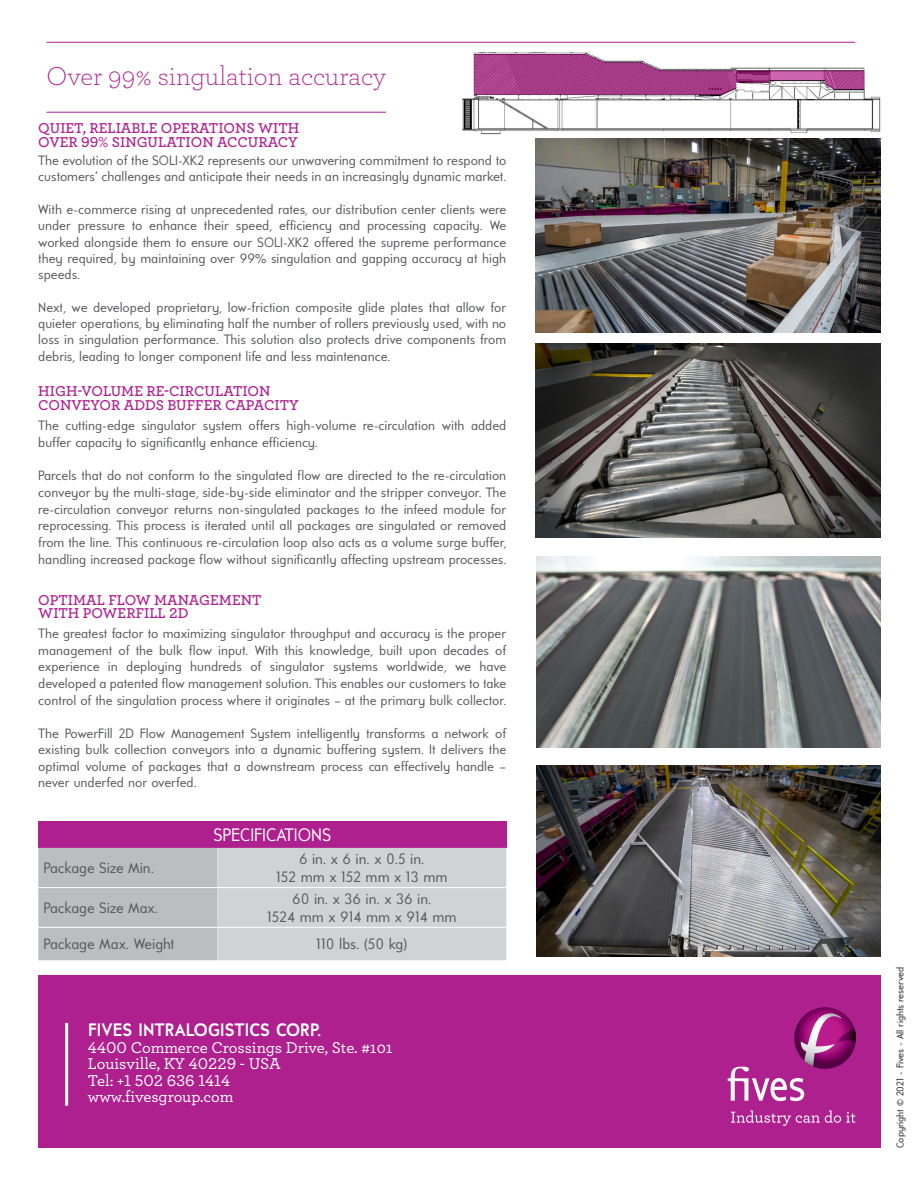
<style>
.page{position:relative;width:919px;height:1187px;background:#fff}
.page>*{position:absolute;margin:0;border:0;box-sizing:border-box;transform-origin:0 0}
.t1{font:300 27px "Archer";letter-spacing:-.005em;color:#ad208e}
.TXTcourant_2014{font:700 18px "Universalis ADF Std";letter-spacing:.01em;color:#fff}
.Table_Heading{font:18px "Universalis ADF Std";color:#fff}
.TXTcourant_2014-2{font:500 16.5px "Archer";color:#fff}
.Table_Text{font:15px "Universalis ADF Std";color:#57585a}
.Subheading{font:600 15px "Archer";color:#ad208e}
.Body_Copy_2{font:600 15px "Archer";color:#ad208e}
.Body_Copy_2-2{font:13.5px/16.4px "Universalis ADF Std";color:#57585a;text-align:justify}
.t2{font:9.75px "Universalis ADF Std";color:#231f20}
</style>
<div class="page">
<div style="left:38px;top:975px;width:842px;height:173px;background:#ad208e"></div>
<svg style="left:731px;top:1110px;width:124px;height:15px"></svg>
<svg style="left:794px;top:1007px;width:61px;height:61px"></svg>
<svg style="left:727px;top:1013px;width:128px;height:88px"></svg>
<hr style="left:65px;top:1022px;width:3px;height:83px;background:#fff">
<hr style="left:47px;top:42px;width:808px;height:1px;background:#ad208e">
<hr style="left:47px;top:112px;width:339px;height:1px;background:#ad208e">
<div style="left:38px;top:820px;width:468px;height:27px;background:#ad208e"></div>
<svg style="left:38px;top:847px;width:468px;height:113px;background:#c9c9cc"></svg>
<hr style="left:38px;top:887px;width:179px;height:1px;background:#fff">
<hr style="left:217px;top:887px;width:289px;height:1px;background:#fff">
<hr style="left:38px;top:926px;width:179px;height:1px;background:#fff">
<hr style="left:217px;top:926px;width:289px;height:1px;background:#fff">
<img style="left:535px;top:343px;width:345px;height:194px">
<img style="left:536px;top:765px;width:344px;height:191px">
<img style="left:536px;top:556px;width:344px;height:191px">
<img style="left:535px;top:138px;width:345px;height:194px">
<img style="left:462px;top:52px;width:418px;height:83px">
<p class="t1" style="left:47px;top:59px;width:341px">Over 99% singulation accuracy</p>
<p class="Body_Copy_2" style="left:38px;top:117px;width:262px">QUIET, RELIABLE OPERATIONS WITH</p>
<p class="Body_Copy_2" style="left:38px;top:131px;width:261px">OVER 99% SINGULATION ACCURACY</p>
<p class="Body_Copy_2-2" style="left:38px;top:152px;width:469px">The evolution of the SOLI-XK2 represents our unwavering commitment to respond to customers’ challenges and anticipate their needs in an increasingly dynamic market.</p>
<p class="Body_Copy_2-2" style="left:38px;top:201px;width:469px">With e-commerce rising at unprecedented rates, our distribution center clients were under pressure to enhance their speed, efficiency and processing capacity. We worked alongside them to ensure our SOLI-XK2 offered the supreme performance they required, by maintaining over 99% singulation and gapping accuracy at high speeds.</p>
<p class="Body_Copy_2-2" style="left:38px;top:298px;width:469px">Next, we developed proprietary, low-friction composite glide plates that allow for quieter operations, by eliminating half the number of rollers previously used, with no loss in singulation performance. This solution also protects drive components from debris, leading to longer component life and less maintenance.</p>
<p class="Subheading" style="left:38px;top:380px;width:234px">HIGH-VOLUME RE-CIRCULATION</p>
<p class="Subheading" style="left:38px;top:393px;width:262px">CONVEYOR ADDS BUFFER CAPACITY</p>
<p class="Body_Copy_2-2" style="left:38px;top:417px;width:469px">The cutting-edge singulator system offers high-volume re-circulation with added buffer capacity to significantly enhance efficiency.</p>
<p class="Body_Copy_2-2" style="left:38px;top:467px;width:469px">Parcels that do not conform to the singulated flow are directed to the re-circulation conveyor by the multi-stage, side-by-side eliminator and the stripper conveyor. The re-circulation conveyor returns non-singulated packages to the infeed module for reprocessing. This process is iterated until all packages are singulated or removed from the line. This continuous re-circulation loop also acts as a volume surge buffer, handling increased package flow without significantly affecting upstream processes.</p>
<p class="Subheading" style="left:38px;top:588px;width:225px">OPTIMAL FLOW MANAGEMENT</p>
<p class="Subheading" style="left:38px;top:601px;width:152px">WITH POWERFILL 2D</p>
<p class="Body_Copy_2-2" style="left:38px;top:625px;width:469px">The greatest factor to maximizing singulator throughput and accuracy is the proper management of the bulk flow input. With this knowledge, built upon decades of experience in deploying hundreds of singulator systems worldwide, we have developed a patented flow management solution. This enables our customers to take control of the singulation process where it originates – at the primary bulk collector.</p>
<p class="Body_Copy_2-2" style="left:38px;top:724px;width:469px">The PowerFill 2D Flow Management System intelligently transforms a network of existing bulk collection conveyors into a dynamic buffering system. It delivers the optimal volume of packages that a downstream process can effectively handle – never underfed nor overfed.</p>
<p class="Table_Text" style="left:43px;top:858px;width:112px">Package Size Min.</p>
<p class="Table_Text" style="left:43px;top:898px;width:116px">Package Size Max.</p>
<p class="Table_Heading" style="left:213px;top:823px;width:119px">SPECIFICATIONS</p>
<p class="Table_Text" style="left:299px;top:849px;width:127px">6 in. x 6 in. x 0.5 in.</p>
<p class="Table_Text" style="left:276px;top:867px;width:173px">152 mm x 152 mm x 13 mm</p>
<p class="Table_Text" style="left:292px;top:889px;width:141px">60 in. x 36 in. x 36 in.</p>
<p class="Table_Text" style="left:267px;top:907px;width:191px">1524 mm x 914 mm x 914 mm</p>
<p class="Table_Text" style="left:43px;top:934px;width:132px">Package Max. Weight</p>
<p class="Table_Text" style="left:316px;top:934px;width:92px">110 lbs. (50 kg)</p>
<p class="TXTcourant_2014" style="left:88px;top:1019px;width:235px">FIVES INTRALOGISTICS CORP.</p>
<p class="TXTcourant_2014-2" style="left:88px;top:1035px;width:306px">4400 Commerce Crossings Drive, Ste. #101</p>
<p class="TXTcourant_2014-2" style="left:88px;top:1051px;width:194px">Louisville, KY 40229 - USA</p>
<p class="TXTcourant_2014-2" style="left:88px;top:1068px;width:144px">Tel: +1 502 636 1414</p>
<p class="TXTcourant_2014-2" style="left:88px;top:1084px;width:147px">www.fivesgroup.com</p>
<p class="t2" style="left:894px;top:1148px;width:183px;rotate:-90deg">Copyright © 2021 - Fives - All rights reserved</p>
</div>
